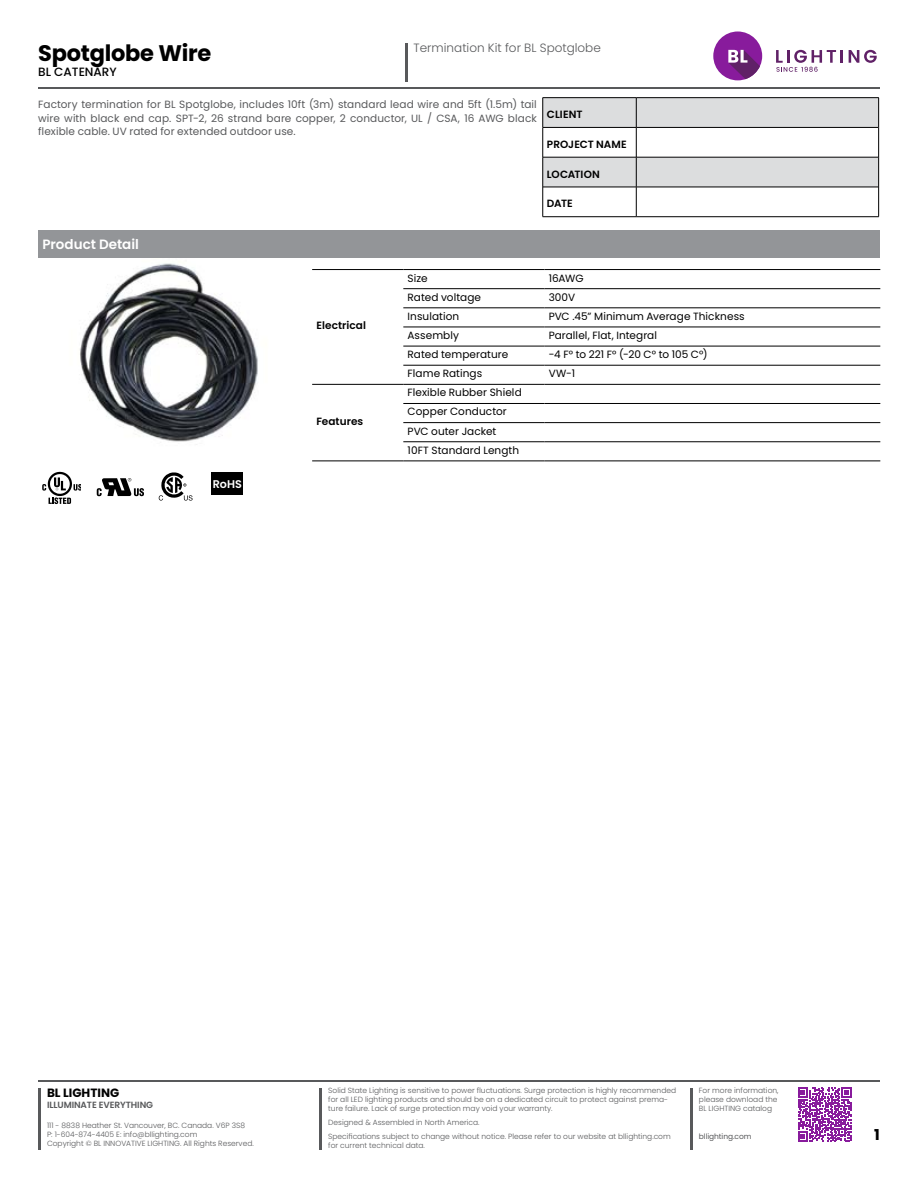
<style>
.page{position:relative;width:918px;height:1188px;background:#fff}
.page>*{position:absolute;margin:0;border:0;box-sizing:border-box;transform-origin:0 0}
.t1{font:700 22.5px "Poppins";letter-spacing:-.01em;color:#000}
.t2{font:700 15px "Poppins";color:#000}
.t3{font:600 13.5px "Poppins";color:#fff}
.t4{font:300 12px "Poppins";color:#58595b}
.t5{font:700 12px "Poppins";color:#000}
.t6{font:500 12px "Poppins";color:#000}
.t7{font:600 11.1px "Poppins";color:#fff}
.t8{font:10.5px/19.2px "Poppins";letter-spacing:.005em;color:#000}
.t9{font:10.5px/13.5px "Poppins";letter-spacing:.01em;color:#58595b;text-align:justify}
.t10{font:600 10.5px "Poppins";letter-spacing:.005em;color:#000}
.t11{font:600 9px "Poppins";letter-spacing:-.01em;color:#58595b}
.t12{font:300 7.5px/9px "Poppins";color:#58595b}
.t13{font:7.5px "Poppins";letter-spacing:-.01em;color:#58595b}
</style>
<div class="page">
<hr style="left:38px;top:87px;width:842px;height:2px;background:#58595b">
<hr style="left:405px;top:44px;width:3px;height:38px;background:#58595b">
<hr style="left:38px;top:1081px;width:842px;height:1px;background:#58595b">
<hr style="left:38px;top:1088px;width:2px;height:62px;background:#58595b">
<hr style="left:319px;top:1088px;width:2px;height:62px;background:#58595b">
<hr style="left:690px;top:1088px;width:2px;height:62px;background:#58595b">
<svg style="left:798px;top:1088px;width:54px;height:53px"></svg>
<div style="left:713px;top:32px;width:49px;height:48px;background:#881b9c;border-radius:50%"></div>
<svg style="left:728px;top:50px;width:32px;height:29px"></svg>
<svg style="left:776px;top:50px;width:67px;height:22px"></svg>
<svg style="left:849px;top:50px;width:28px;height:13px"></svg>
<hr style="left:543px;top:97px;width:93px;height:1px;background:#000">
<hr style="left:636px;top:97px;width:243px;height:1px;background:#000">
<svg style="left:542px;top:98px;width:337px;height:119px"></svg>
<hr style="left:878px;top:127px;width:1px;height:30px;background:#000">
<hr style="left:542px;top:157px;width:1px;height:30px;background:#000">
<hr style="left:636px;top:157px;width:1px;height:30px;background:#000">
<hr style="left:878px;top:157px;width:1px;height:30px;background:#000">
<hr style="left:542px;top:187px;width:1px;height:30px;background:#000">
<hr style="left:636px;top:187px;width:1px;height:30px;background:#000">
<hr style="left:878px;top:187px;width:1px;height:30px;background:#000">
<img style="left:80px;top:263px;width:178px;height:182px">
<hr style="left:312px;top:461px;width:91px;height:1px;background:#000">
<hr style="left:403px;top:327px;width:141px;height:1px;background:#000">
<hr style="left:403px;top:365px;width:141px;height:1px;background:#000">
<hr style="left:403px;top:308px;width:141px;height:1px;background:#000">
<hr style="left:403px;top:269px;width:141px;height:1px;background:#000">
<hr style="left:403px;top:288px;width:141px;height:1px;background:#000">
<hr style="left:544px;top:269px;width:336px;height:1px;background:#000">
<hr style="left:312px;top:384px;width:91px;height:1px;background:#000">
<hr style="left:544px;top:288px;width:336px;height:1px;background:#000">
<hr style="left:312px;top:269px;width:91px;height:1px;background:#000">
<hr style="left:544px;top:308px;width:336px;height:1px;background:#000">
<hr style="left:544px;top:327px;width:336px;height:1px;background:#000">
<hr style="left:403px;top:346px;width:141px;height:1px;background:#000">
<hr style="left:544px;top:346px;width:336px;height:1px;background:#000">
<hr style="left:544px;top:365px;width:336px;height:1px;background:#000">
<hr style="left:403px;top:384px;width:141px;height:1px;background:#000">
<hr style="left:544px;top:384px;width:336px;height:1px;background:#000">
<hr style="left:403px;top:403px;width:141px;height:1px;background:#000">
<hr style="left:544px;top:403px;width:336px;height:1px;background:#000">
<hr style="left:403px;top:422px;width:141px;height:1px;background:#000">
<hr style="left:544px;top:422px;width:336px;height:1px;background:#000">
<hr style="left:403px;top:441px;width:141px;height:1px;background:#000">
<hr style="left:544px;top:441px;width:336px;height:1px;background:#000">
<hr style="left:403px;top:461px;width:141px;height:1px;background:#000">
<hr style="left:544px;top:461px;width:336px;height:1px;background:#000">
<div style="left:38px;top:230px;width:842px;height:28px;background:#939598"></div>
<svg style="left:42px;top:472px;width:39px;height:32px"></svg>
<svg style="left:97px;top:478px;width:47px;height:18px"></svg>
<div style="left:212px;top:473px;width:31px;height:22px;background:#000"></div>
<svg style="left:159px;top:472px;width:34px;height:29px"></svg>
<h1 class="t1" style="left:38px;top:40px;width:175px">Spotglobe Wire</h1>
<h3 class="t6" style="left:38px;top:65px;width:80px">BL CATENARY</h3>
<h3 class="t4" style="left:414px;top:41px;width:189px">Termination Kit for BL Spotglobe</h3>
<h3 class="t9" style="left:38px;top:98px;width:500px">Factory termination for BL Spotglobe, includes 10ft (3m) standard lead wire and 5ft (1.5m) tail wire with black end cap. SPT-2, 26 strand bare copper, 2 conductor, UL / CSA, 16 AWG black flexible cable. UV rated for extended outdoor use.</h3>
<h3 class="t10" style="left:547px;top:108px;width:37px">CLIENT</h3>
<h3 class="t10" style="left:547px;top:138px;width:81px">PROJECT NAME</h3>
<h3 class="t10" style="left:547px;top:168px;width:54px">LOCATION</h3>
<h3 class="t10" style="left:547px;top:198px;width:27px">DATE</h3>
<h3 class="t3" style="left:43px;top:236px;width:98px">Product Detail</h3>
<h3 class="t7" style="left:213px;top:478px;width:31px">RoHS</h3>
<h3 class="t10" style="left:316px;top:320px;width:51px">Electrical</h3>
<h3 class="t10" style="left:316px;top:415px;width:48px">Features</h3>
<h3 class="t8" style="left:408px;top:268px;width:21px">Size</h3>
<h3 class="t8" style="left:549px;top:268px;width:36px">16AWG</h3>
<h3 class="t8" style="left:408px;top:287px;width:75px">Rated voltage</h3>
<h3 class="t8" style="left:549px;top:287px;width:28px">300V</h3>
<h3 class="t8" style="left:408px;top:307px;width:53px">Insulation</h3>
<h3 class="t8" style="left:549px;top:307px;width:198px">PVC .45” Minimum Average Thickness</h3>
<h3 class="t8" style="left:408px;top:326px;width:53px">Assembly</h3>
<h3 class="t8" style="left:549px;top:326px;width:110px">Parallel, Flat, Integral</h3>
<h3 class="t8" style="left:408px;top:345px;width:102px">Rated temperature</h3>
<h3 class="t8" style="left:549px;top:345px;width:161px">-4 F° to 221 F° (-20 C° to 105 C°)</h3>
<h3 class="t8" style="left:408px;top:364px;width:76px">Flame Ratings</h3>
<h3 class="t8" style="left:549px;top:364px;width:28px">VW-1</h3>
<h3 class="t8" style="left:408px;top:383px;width:116px">Flexible Rubber Shield<br>Copper Conductor<br>PVC outer Jacket<br>10FT Standard Length</h3>
<h3 class="t5" style="left:47px;top:1086px;width:74px">BL LIGHTING</h3>
<p class="t11" style="left:47px;top:1100px;width:108px">ILLUMINATE EVERYTHING</p>
<p class="t12" style="left:47px;top:1121px;width:208px">111 - 8838 Heather St. Vancouver, BC. Canada. V6P 3S8<br>P: 1-604-874-4405 E: info@bllighting.com<br>Copyright © BL INNOVATIVE LIGHTING. All Rights Reserved.</p>
<p class="t12" style="left:328px;top:1086px;width:349px">Solid State Lighting is sensitive to power fluctuations. Surge protection is highly recommended for all LED lighting products and should be on a dedicated circuit to protect against prema&shy;ture failure. Lack of surge protection may void your warranty.</p>
<p class="t12" style="left:328px;top:1132px;width:344px">Specifications subject to change without notice. Please refer to our website at bllighting.com for current technical data.</p>
<p class="t12" style="left:328px;top:1118px;width:153px">Designed &amp; Assembled in North America.</p>
<p class="t12" style="left:699px;top:1086px;width:81px">For more information, please download the<br>BL LIGHTING catalog</p>
<p class="t13" style="left:699px;top:1132px;width:54px">bllighting.com</p>
<h2 class="t2" style="left:874px;top:1126px;width:7px">1</h2>
</div>
